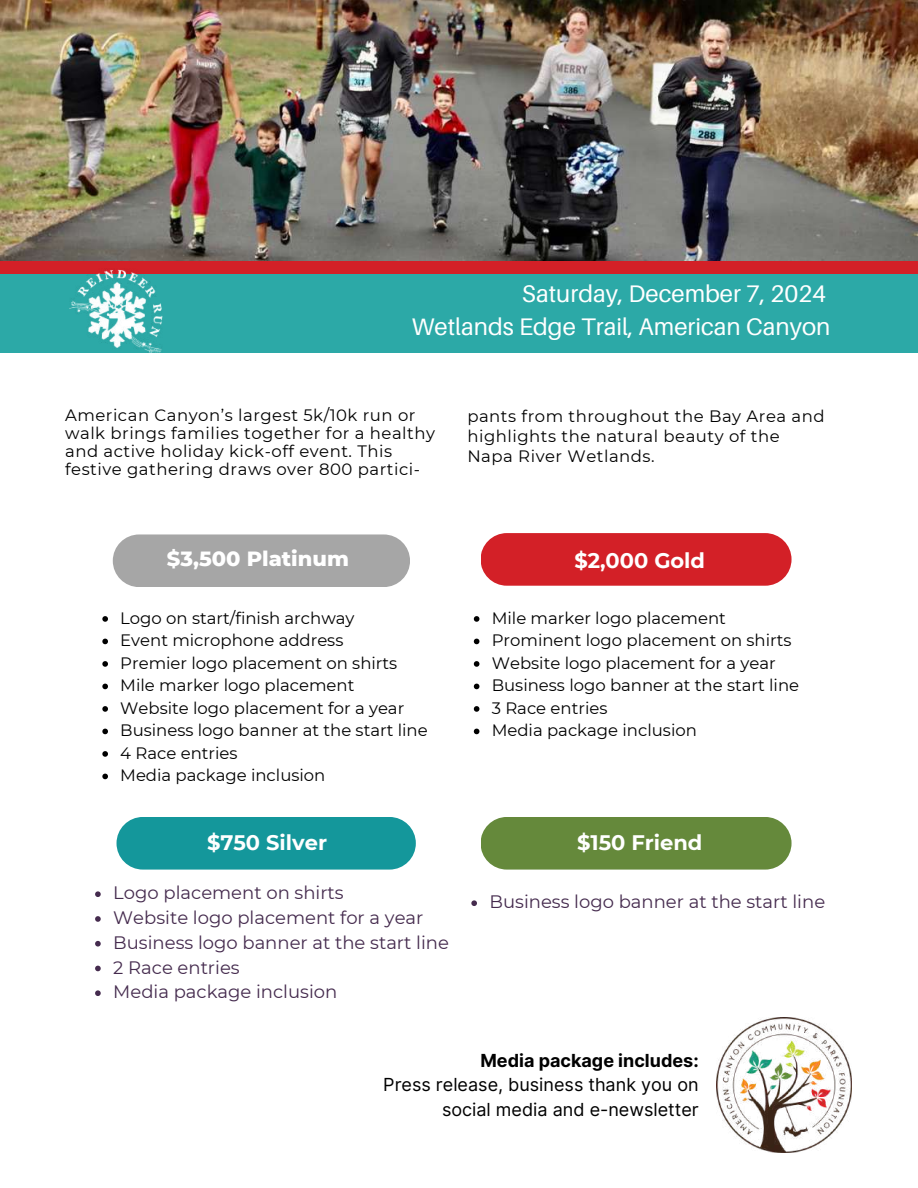
<style>
.page{position:relative;width:918px;height:1188px;background:#fff}
.page>*{position:absolute;margin:0;border:0;box-sizing:border-box;transform-origin:0 0}
.t1{font:24px/33.5px "Aileron";color:#fff;text-align:right}
.t2{font:700 21px "Montserrat";color:#fff}
.t3{font:800 21px "Montserrat";color:#fff}
.t4{font:18px/24.8px "Montserrat";color:#452b4e}
.t5{font:18px/24.8px "Inter";color:#000;text-align:right}
.t6{font:700 18px "Inter";color:#000}
.t7{font:16.5px/22.5px "Montserrat";color:#000}
.t8{font:16.5px/18px "Montserrat";letter-spacing:.03em;color:#000}
</style>
<div class="page">
<img style="left:0;top:0;width:918px;height:262px">
<div style="left:0;top:262px;width:918px;height:12px;background:#d32027"></div>
<img style="left:716px;top:1018px;width:135px;height:135px">
<div style="left:0;top:274px;width:918px;height:78px;background:#2ca9a7"></div>
<div style="left:113px;top:534px;width:297px;height:53px;background:#a6a6a6;border-radius:26px"></div>
<div style="left:117px;top:817px;width:299px;height:53px;background:#14979b;border-radius:26px"></div>
<div style="left:481px;top:817px;width:310px;height:53px;background:#65893b;border-radius:26px"></div>
<div style="left:481px;top:533px;width:310px;height:53px;background:#d32027;border-radius:26px"></div>
<img style="left:70px;top:269px;width:93px;height:84px">
<svg style="left:102px;top:616px;width:6px;height:6px"></svg>
<svg style="left:102px;top:639px;width:6px;height:5px"></svg>
<svg style="left:102px;top:661px;width:6px;height:6px"></svg>
<svg style="left:102px;top:684px;width:6px;height:5px"></svg>
<svg style="left:102px;top:706px;width:6px;height:6px"></svg>
<svg style="left:102px;top:729px;width:6px;height:5px"></svg>
<svg style="left:102px;top:751px;width:6px;height:6px"></svg>
<svg style="left:102px;top:774px;width:6px;height:5px"></svg>
<svg style="left:474px;top:616px;width:5px;height:6px"></svg>
<svg style="left:474px;top:639px;width:5px;height:5px"></svg>
<svg style="left:474px;top:661px;width:5px;height:6px"></svg>
<svg style="left:474px;top:684px;width:5px;height:5px"></svg>
<svg style="left:474px;top:706px;width:5px;height:6px"></svg>
<svg style="left:474px;top:729px;width:5px;height:5px"></svg>
<svg style="left:471px;top:900px;width:6px;height:6px"></svg>
<svg style="left:95px;top:891px;width:6px;height:6px"></svg>
<svg style="left:95px;top:916px;width:6px;height:6px"></svg>
<svg style="left:95px;top:941px;width:6px;height:6px"></svg>
<svg style="left:95px;top:966px;width:6px;height:5px"></svg>
<svg style="left:95px;top:990px;width:6px;height:6px"></svg>
<h1 class="t1" style="left:412px;top:276px;width:420px">Saturday, December 7, 2024<br>Wetlands Edge Trail, American Canyon</h1>
<p class="t8" style="left:65px;top:406px;width:371px">American Canyon’s largest 5k/10k run or walk brings families together for a healthy and active holiday kick-off event. This festive gathering draws over 800 partici-</p>
<p class="t3" style="left:167px;top:546px;width:184px">$3,500 Platinum</p>
<p class="t8" style="left:467px;top:406px;width:359px;line-height:20.2px">pants from throughout the Bay Area and highlights the natural beauty of the<br>Napa River Wetlands.</p>
<p class="t2" style="left:574px;top:547px;width:132px">$2,000 Gold</p>
<p class="t7" style="left:120px;top:607px;width:309px">Logo on start/finish archway<br>Event microphone address<br>Premier logo placement on shirts<br>Mile marker logo placement<br>Website logo placement for a year<br>Business logo banner at the start line<br>4 Race entries<br>Media package inclusion</p>
<p class="t7" style="left:492px;top:607px;width:309px">Mile marker logo placement<br>Prominent logo placement on shirts<br>Website logo placement for a year<br>Business logo banner at the start line<br>3 Race entries<br>Media package inclusion</p>
<p class="t2" style="left:207px;top:830px;width:121px">$750 Silver</p>
<p class="t4" style="left:113px;top:880px;width:337px">Logo placement on shirts<br>Website logo placement for a year<br>Business logo banner at the start line<br>2 Race entries<br>Media package inclusion</p>
<p class="t2" style="left:577px;top:830px;width:127px">$150 Friend</p>
<p class="t4" style="left:490px;top:889px;width:337px">Business logo banner at the start line</p>
<p class="t6" style="left:480px;top:1049px;width:220px">Media package includes:</p>
<p class="t5" style="left:383px;top:1072px;width:317px">Press release, business thank you on social media and e-newsletter</p>
</div>
